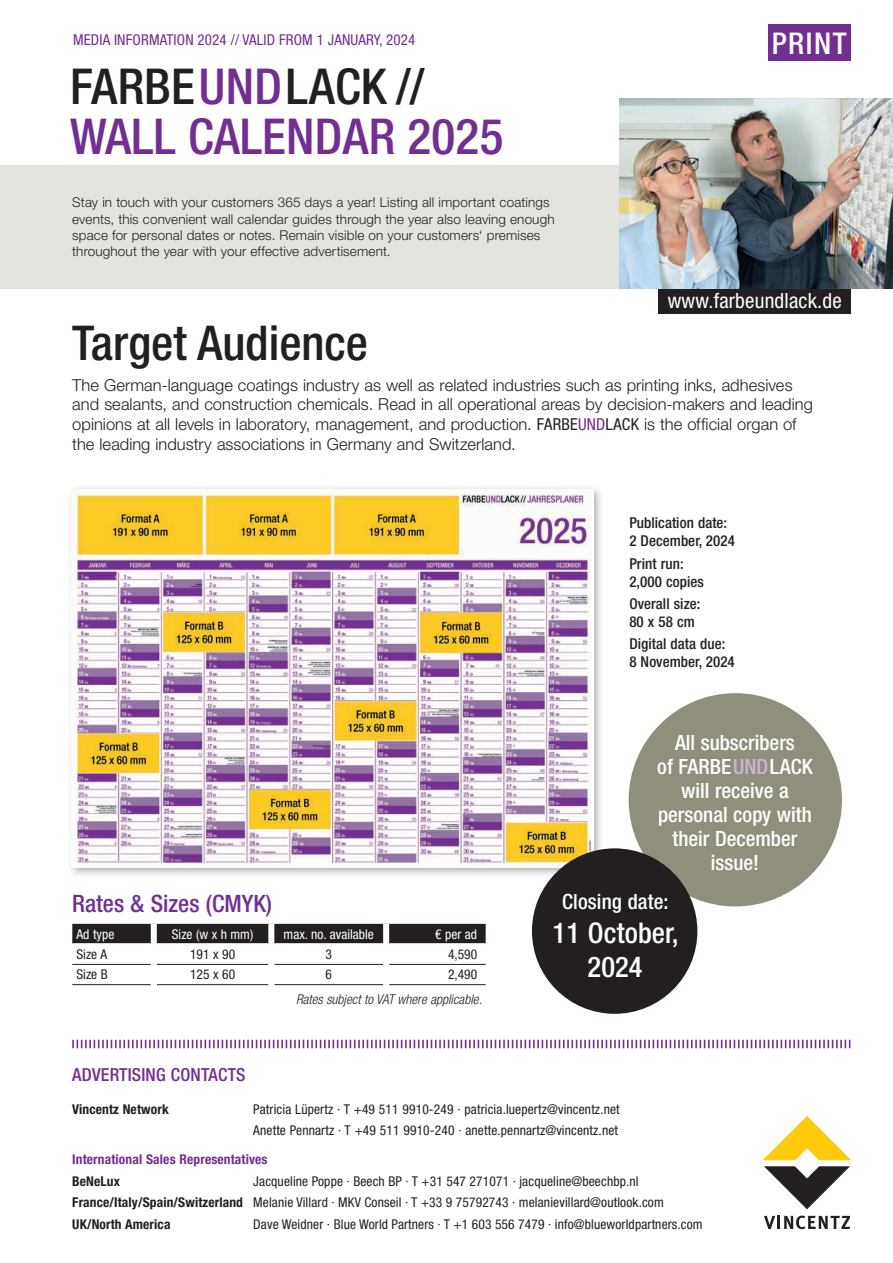
<style>
.page{position:relative;width:893px;height:1263px;background:#fff}
.page>*{position:absolute;margin:0;border:0;box-sizing:border-box;transform-origin:0 0}
.t1{font:500 condensed 49.5px/49.5px "Helvetica Neue LT Pro";letter-spacing:.005em;color:#722f92}
.t2{font:500 condensed 48px "Helvetica Neue LT Pro";color:#231f20}
.t3{font:500 condensed 30px "Helvetica Neue LT Pro";letter-spacing:.05em;color:#fff}
.t4{font:500 condensed 28.5px/34.2px "Helvetica Neue LT Pro";letter-spacing:.005em;color:#fff;text-align:center}
.t5{font:500 condensed 24px "Helvetica Neue LT Pro";color:#722f92}
.t6{font:500 condensed 21px/24px "Helvetica Neue LT Pro";color:#fff;text-align:center}
.t7{font:condensed 21px "Helvetica Neue LT Pro";letter-spacing:.01em;color:#fff}
.t8{font:500 condensed 18px "Helvetica Neue LT Pro";letter-spacing:.01em;color:#722f92}
.t9{font:300 16.5px/19.8px "Helvetica Neue LT Pro";color:#231f20}
.t10{font:500 condensed 15px/18px "Helvetica Neue LT Pro";letter-spacing:.005em;color:#231f20}
.t11{font:condensed 15px "Helvetica Neue LT Pro";letter-spacing:.01em;color:#722f92}
.t12{font:condensed 13.5px/21.6px "Helvetica Neue LT Pro";letter-spacing:.01em;color:#231f20}
.t13{font:300 13.5px/16.2px "Helvetica Neue LT Pro";letter-spacing:.01em;color:#231f20}
.t14{font:condensed 13.5px "Helvetica Neue LT Pro";color:#fff}
.t15{font:700 condensed 13.5px "Helvetica Neue LT Pro";letter-spacing:.01em;color:#722f92}
.t16{font:italic 300 condensed 13.5px "Helvetica Neue LT Pro";color:#231f20}
.t17{font:700 condensed 13.5px "Helvetica Neue LT Pro";letter-spacing:.01em;color:#231f20}
.s1{color:#231f20}
.s2{font-weight:400;font-stretch:condensed}
.s3{font-weight:400;font-stretch:condensed;color:#722f92}
.s4{color:#ccb3d5}
.s5{font-weight:700}
</style>
<div class="page">
<div style="left:767px;top:24px;width:83px;height:37px;background:#722f92"></div>
<div style="left:67px;top:484px;width:537px;height:394px;background:#231f20;opacity:.35"></div>
<img style="left:72px;top:489px;width:522px;height:378px">
<div style="left:0;top:165px;width:893px;height:123px;background:#e4e4de"></div>
<div style="left:658px;top:288px;width:192px;height:26px;background:#231f20"></div>
<img style="left:620px;top:99px;width:273px;height:189px">
<svg style="left:764px;top:1215px;width:86px;height:14px"></svg>
<svg style="left:764px;top:1166px;width:86px;height:43px"></svg>
<svg style="left:763px;top:1116px;width:88px;height:44px"></svg>
<svg style="left:72px;top:1040px;width:778px;height:8px"></svg>
<div style="left:629px;top:693px;width:213px;height:213px;background:#908f7d;border-radius:50%"></div>
<div style="left:532px;top:848px;width:165px;height:166px;background:#231f20;border-radius:50%"></div>
<div style="left:72px;top:924px;width:414px;height:19px;background:#231f20"></div>
<hr style="left:72px;top:964px;width:79px;height:1px;background:#231f20">
<hr style="left:157px;top:964px;width:111px;height:1px;background:#231f20">
<hr style="left:274px;top:964px;width:109px;height:1px;background:#231f20">
<hr style="left:389px;top:964px;width:97px;height:1px;background:#231f20">
<hr style="left:72px;top:984px;width:79px;height:1px;background:#231f20">
<hr style="left:157px;top:984px;width:111px;height:1px;background:#231f20">
<hr style="left:274px;top:984px;width:109px;height:1px;background:#231f20">
<hr style="left:389px;top:984px;width:97px;height:1px;background:#231f20">
<div style="left:151px;top:924px;width:6px;height:20px;background:#fff"></div>
<div style="left:268px;top:924px;width:6px;height:20px;background:#fff"></div>
<div style="left:383px;top:924px;width:6px;height:20px;background:#fff"></div>
<p class="t11" style="left:73px;top:31px;width:344px">MEDIA INFORMATION 2024 // VALID FROM 1 JANUARY, 2024</p>
<h1 class="t1" style="left:70px;top:61px;width:435px"><span class="s1">FARBE</span>UND<span class="s1">LACK //<br></span>WALL CALENDAR 2025</h1>
<p class="t13" style="left:72px;top:194px;width:484px">Stay in touch with your customers 365 days a year! Listing all important coatings events, this convenient wall calendar guides through the year also leaving enough space for personal dates or notes. Remain visible on your customers‘ premises throughout the year with your effective advertisement.</p>
<h2 class="t2" style="left:72px;top:314px;width:297px">Target Audience</h2>
<h3 class="t3" style="left:772px;top:26px;width:76px">PRINT</h3>
<h3 class="t7" style="left:668px;top:288px;width:176px">www.farbeundlack.de</h3>
<p class="t9" style="left:72px;top:374px;width:742px">The German-language coatings industry as well as related industries such as printing inks, adhesives and sealants, and construction chemicals. Read in all operational areas by decision-makers and leading opinions at all levels in laboratory, management, and production. <span class="s2">FARBE</span><span class="s3">UND</span><span class="s2">LACK</span> is the official organ of the leading industry associations in Germany and Switzerland.</p>
<p class="t10" style="left:629px;top:514px;width:107px">Publication date:<br>2 December, 2024</p>
<p class="t10" style="left:629px;top:554px;width:76px">Print run:<br>2,000 copies</p>
<p class="t10" style="left:629px;top:594px;width:73px">Overall size:<br>80 x 58 cm</p>
<p class="t10" style="left:629px;top:635px;width:107px">Digital data due:<br>8 November, 2024</p>
<h3 class="t5" style="left:72px;top:889px;width:201px">Rates &amp; Sizes (CMYK)</h3>
<p class="t14" style="left:77px;top:926px;width:39px">Ad type</p>
<p class="t14" style="left:172px;top:926px;width:83px">Size (w x h mm)</p>
<p class="t14" style="left:284px;top:926px;width:92px">max. no. available</p>
<p class="t14" style="left:435px;top:926px;width:44px">€ per ad</p>
<p class="t12" style="left:77px;top:943px;width:32px">Size A</p>
<p class="t12" style="left:190px;top:943px;width:47px">191 x 90</p>
<p class="t12" style="left:325px;top:943px;width:8px">3</p>
<p class="t12" style="left:448px;top:943px;width:31px">4,590</p>
<p class="t12" style="left:77px;top:964px;width:33px">Size B</p>
<p class="t12" style="left:190px;top:964px;width:47px">125 x 60</p>
<p class="t12" style="left:325px;top:964px;width:8px">6</p>
<p class="t12" style="left:448px;top:964px;width:31px">2,490</p>
<p class="t16" style="left:296px;top:991px;width:187px">Rates subject to VAT where applicable.</p>
<h3 class="t6" style="left:657px;top:731px;width:157px">All subscribers<br>of FARBE<span class="s4">UND</span>LACK will receive a personal copy with their December issue!</h3>
<h3 class="t6" style="left:562px;top:889px;width:108px">Closing date:</h3>
<h3 class="t4" style="left:553px;top:916px;width:128px">11 October,<br>2024</h3>
<h3 class="t8" style="left:72px;top:1064px;width:175px">ADVERTISING CONTACTS</h3>
<p class="t17" style="left:72px;top:1101px;width:98px">Vincentz Network</p>
<p class="t12" style="left:253px;top:1098px;width:368px">Patricia Lüpertz · T +49 511 9910-249 · patricia.luepertz@vincentz.net<br>Anette Pennartz · T +49 511 9910-240 · anette.pennartz@vincentz.net</p>
<p class="t15" style="left:72px;top:1151px;width:197px">International Sales Representatives</p>
<p class="t17" style="left:72px;top:1172px;width:49px">BeNeLux</p>
<p class="t12" style="left:72px;top:1170px;width:593px;text-indent:181px">Jacqueline Poppe · Beech BP · T +31 547 271071 · jacqueline@beechbp.nl<br><span class="s5">France/Italy/Spain/Switzerland</span> Melanie Villard · MKV Conseil · T +33 9 75792743 · melanievillard@outlook.com<br><span class="s5">UK/North America</span></p>
<p class="t12" style="left:253px;top:1213px;width:451px">Dave Weidner · Blue World Partners · T +1 603 556 7479 · info@blueworldpartners.com</p>
</div>
